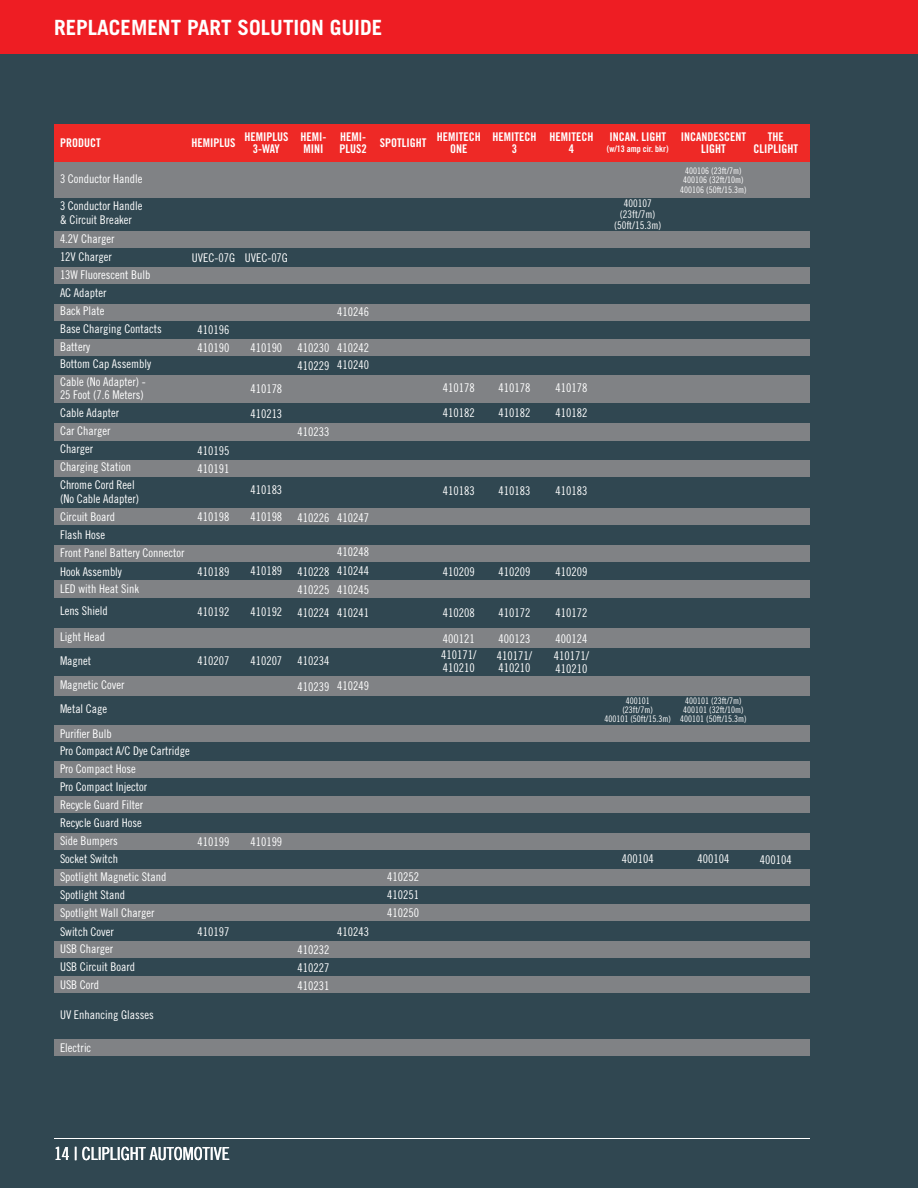
<style>
.page{position:relative;width:918px;height:1188px;background:#304751}
.page>*{position:absolute;margin:0;border:0;box-sizing:border-box;transform-origin:0 0}
.t1{font:700 21px "Trade Gothic";color:#fff}
.t2{font:18px "Trade Gothic Cond Eighteen";color:#fff}
.t3{font:12px/18px "Trade Gothic Cond Eighteen";color:#fff}
.t4{font:12px/11.4px "Trade Gothic Bold Cond Twenty";color:#fff;text-align:center}
.t5{font:10.5px/10.5px "Trade Gothic Cond Eighteen";color:#fff;text-align:center}
.t6{font:9px/9px "Trade Gothic Cond Eighteen";color:#fff;text-align:center}
.t7{font:9px "Trade Gothic Bold Cond Twenty";color:#fff}
</style>
<div class="page">
<hr style="left:54px;top:1138px;width:756px;height:1px;background:#fff">
<div style="left:0;top:0;width:918px;height:54px;background:#ee1d23"></div>
<div style="left:54px;top:1040px;width:756px;height:16px;background:#808285"></div>
<div style="left:54px;top:976px;width:756px;height:17px;background:#808285"></div>
<div style="left:54px;top:545px;width:756px;height:17px;background:#808285"></div>
<div style="left:54px;top:581px;width:756px;height:17px;background:#808285"></div>
<div style="left:54px;top:628px;width:756px;height:20px;background:#808285"></div>
<div style="left:54px;top:676px;width:756px;height:20px;background:#808285"></div>
<div style="left:54px;top:725px;width:756px;height:16px;background:#808285"></div>
<div style="left:54px;top:761px;width:756px;height:16px;background:#808285"></div>
<div style="left:54px;top:796px;width:756px;height:17px;background:#808285"></div>
<div style="left:54px;top:833px;width:756px;height:17px;background:#808285"></div>
<div style="left:54px;top:869px;width:756px;height:16px;background:#808285"></div>
<div style="left:54px;top:904px;width:756px;height:17px;background:#808285"></div>
<div style="left:54px;top:941px;width:756px;height:17px;background:#808285"></div>
<div style="left:54px;top:460px;width:756px;height:16px;background:#808285"></div>
<div style="left:54px;top:508px;width:756px;height:17px;background:#808285"></div>
<div style="left:54px;top:162px;width:756px;height:36px;background:#808285"></div>
<div style="left:54px;top:231px;width:756px;height:17px;background:#808285"></div>
<div style="left:54px;top:124px;width:756px;height:38px;background:#ee2926"></div>
<div style="left:54px;top:267px;width:756px;height:17px;background:#808285"></div>
<div style="left:54px;top:304px;width:756px;height:16px;background:#808285"></div>
<div style="left:54px;top:339px;width:756px;height:17px;background:#808285"></div>
<div style="left:54px;top:375px;width:756px;height:28px;background:#808285"></div>
<div style="left:54px;top:423px;width:756px;height:17px;background:#808285"></div>
<h1 class="t1" style="left:54px;top:15px;width:330px">REPLACEMENT PART SOLUTION GUIDE</h1>
<p class="t4" style="left:60px;top:137px;width:42px">PRODUCT</p>
<p class="t3" style="left:60px;top:170px;width:84px">3 Conductor Handle</p>
<p class="t3" style="left:60px;top:199px;width:84px;line-height:13.5px">3 Conductor Handle &amp; Circuit Breaker</p>
<p class="t3" style="left:60px;top:230px;width:56px">4.2V Charger<br>12V Charger</p>
<p class="t3" style="left:60px;top:266px;width:103px">13W Fluorescent Bulb<br>AC Adapter<br>Back Plate<br>Base Charging Contacts<br>Battery</p>
<p class="t3" style="left:60px;top:355px;width:93px">Bottom Cap Assembly</p>
<p class="t3" style="left:60px;top:375px;width:87px;line-height:13.5px">Cable (No Adapter) -<br>25 Foot (7.6 Meters)</p>
<p class="t3" style="left:60px;top:404px;width:76px">Cable Adapter<br>Car Charger<br>Charger<br>Charging Station<br>Chrome Cord Reel</p>
<p class="t3" style="left:60px;top:490px;width:126px">(No Cable Adapter)<br>Circuit Board<br>Flash Hose<br>Front Panel Battery Connector</p>
<p class="t3" style="left:60px;top:564px;width:81px;line-height:16.5px">Hook Assembly<br>LED with Heat Sink</p>
<p class="t3" style="left:60px;top:598px;width:49px;line-height:25.5px">Lens Shield<br>Light Head</p>
<p class="t3" style="left:60px;top:652px;width:33px">Magnet</p>
<p class="t3" style="left:60px;top:676px;width:66px">Magnetic Cover</p>
<p class="t3" style="left:60px;top:700px;width:49px">Metal Cage</p>
<p class="t3" style="left:60px;top:725px;width:53px">Purifier Bulb</p>
<p class="t3" style="left:60px;top:742px;width:131px">Pro Compact A/C Dye Cartridge</p>
<p class="t3" style="left:60px;top:760px;width:77px">Pro Compact Hose</p>
<p class="t3" style="left:60px;top:778px;width:89px">Pro Compact Injector</p>
<p class="t3" style="left:60px;top:796px;width:85px">Recycle Guard Filter</p>
<p class="t3" style="left:60px;top:814px;width:108px">Recycle Guard Hose<br>Side Bumpers<br>Socket Switch<br>Spotlight Magnetic Stand</p>
<p class="t3" style="left:60px;top:886px;width:96px">Spotlight Stand<br>Spotlight Wall Charger</p>
<p class="t3" style="left:60px;top:923px;width:55px">Switch Cover</p>
<p class="t3" style="left:60px;top:940px;width:55px">USB Charger</p>
<p class="t3" style="left:60px;top:958px;width:77px">USB Circuit Board<br>USB Cord</p>
<p class="t3" style="left:60px;top:1006px;width:95px">UV Enhancing Glasses</p>
<p class="t3" style="left:60px;top:1039px;width:33px">Electric</p>
<p class="t4" style="left:191px;top:137px;width:45px">HEMIPLUS</p>
<p class="t3" style="left:192px;top:248px;width:45px">UVEC-07G</p>
<p class="t3" style="left:197px;top:320px;width:33px">410196</p>
<p class="t3" style="left:197px;top:338px;width:33px">410190</p>
<p class="t3" style="left:197px;top:442px;width:33px">410195</p>
<p class="t3" style="left:197px;top:460px;width:33px">410191</p>
<p class="t3" style="left:197px;top:508px;width:33px">410198</p>
<p class="t3" style="left:197px;top:562px;width:33px">410189</p>
<p class="t3" style="left:197px;top:603px;width:33px">410192</p>
<p class="t3" style="left:197px;top:651px;width:33px">410207</p>
<p class="t3" style="left:197px;top:832px;width:33px">410199</p>
<p class="t3" style="left:197px;top:922px;width:33px">410197</p>
<p class="t4" style="left:244px;top:131px;width:45px">HEMIPLUS</p>
<p class="t4" style="left:253px;top:142px;width:28px">3-WAY</p>
<p class="t4" style="left:300px;top:131px;width:27px;text-align:left">HEMI-<br>MINI</p>
<p class="t4" style="left:339px;top:131px;width:29px;text-align:left">HEMI-<br>PLUS2</p>
<p class="t3" style="left:245px;top:248px;width:45px">UVEC-07G</p>
<p class="t3" style="left:250px;top:338px;width:33px">410190</p>
<p class="t3" style="left:250px;top:379px;width:33px">410178</p>
<p class="t3" style="left:250px;top:405px;width:33px">410213</p>
<p class="t3" style="left:297px;top:338px;width:33px">410230</p>
<p class="t3" style="left:297px;top:356px;width:33px">410229</p>
<p class="t3" style="left:337px;top:303px;width:33px">410246</p>
<p class="t3" style="left:337px;top:338px;width:33px">410242</p>
<p class="t3" style="left:337px;top:355px;width:33px">410240</p>
<p class="t3" style="left:297px;top:423px;width:33px">410233</p>
<p class="t3" style="left:250px;top:481px;width:33px">410183</p>
<p class="t3" style="left:250px;top:508px;width:33px">410198</p>
<p class="t3" style="left:250px;top:562px;width:33px">410189</p>
<p class="t3" style="left:250px;top:603px;width:33px">410192</p>
<p class="t3" style="left:250px;top:652px;width:33px">410207</p>
<p class="t3" style="left:297px;top:508px;width:33px">410226</p>
<p class="t3" style="left:297px;top:562px;width:33px">410228</p>
<p class="t3" style="left:297px;top:580px;width:33px">410225</p>
<p class="t3" style="left:297px;top:604px;width:33px">410224</p>
<p class="t3" style="left:297px;top:652px;width:33px">410234</p>
<p class="t3" style="left:297px;top:677px;width:33px">410239</p>
<p class="t3" style="left:337px;top:508px;width:33px">410247</p>
<p class="t3" style="left:337px;top:543px;width:33px">410248</p>
<p class="t3" style="left:337px;top:562px;width:33px">410244</p>
<p class="t3" style="left:337px;top:581px;width:33px">410245</p>
<p class="t3" style="left:337px;top:603px;width:33px">410241</p>
<p class="t3" style="left:337px;top:677px;width:33px">410249</p>
<p class="t3" style="left:250px;top:833px;width:33px">410199</p>
<p class="t3" style="left:297px;top:940px;width:33px">410232</p>
<p class="t3" style="left:297px;top:958px;width:33px">410227</p>
<p class="t3" style="left:297px;top:976px;width:33px">410231</p>
<p class="t3" style="left:337px;top:922px;width:33px">410243</p>
<p class="t4" style="left:380px;top:137px;width:48px">SPOTLIGHT</p>
<p class="t4" style="left:437px;top:131px;width:45px">HEMITECH<br>ONE</p>
<p class="t3" style="left:443px;top:379px;width:33px">410178</p>
<p class="t3" style="left:443px;top:404px;width:33px">410182</p>
<p class="t3" style="left:443px;top:482px;width:33px">410183</p>
<p class="t3" style="left:443px;top:562px;width:33px">410209</p>
<p class="t3" style="left:443px;top:600px;width:33px;line-height:25.5px">410208<br>400121</p>
<p class="t3" style="left:441px;top:646px;width:37px">410171/</p>
<p class="t3" style="left:443px;top:659px;width:33px">410210</p>
<p class="t3" style="left:387px;top:868px;width:33px">410252</p>
<p class="t3" style="left:387px;top:885px;width:33px">410251</p>
<p class="t3" style="left:387px;top:903px;width:33px">410250</p>
<p class="t4" style="left:492px;top:131px;width:45px">HEMITECH<br>3</p>
<p class="t3" style="left:498px;top:379px;width:33px">410178</p>
<p class="t3" style="left:498px;top:404px;width:33px">410182</p>
<p class="t3" style="left:498px;top:482px;width:33px">410183</p>
<p class="t3" style="left:498px;top:562px;width:33px">410209</p>
<p class="t3" style="left:498px;top:603px;width:33px">410172</p>
<p class="t3" style="left:498px;top:630px;width:33px">400123</p>
<p class="t3" style="left:497px;top:646px;width:37px">410171/</p>
<p class="t3" style="left:498px;top:659px;width:33px">410210</p>
<p class="t4" style="left:549px;top:131px;width:45px">HEMITECH<br>4</p>
<p class="t4" style="left:609px;top:131px;width:58px">INCAN. LIGHT</p>
<p class="t7" style="left:607px;top:143px;width:63px">(w/13 amp cir. bkr)</p>
<p class="t5" style="left:620px;top:198px;width:37px">400107 (23ft/7m)</p>
<p class="t5" style="left:614px;top:220px;width:49px">(50ft/15.3m)</p>
<p class="t4" style="left:768px;top:131px;width:17px">THE</p>
<p class="t4" style="left:753px;top:143px;width:46px">CLIPLIGHT</p>
<p class="t4" style="left:681px;top:131px;width:67px">INCANDESCENT<br>LIGHT</p>
<p class="t6" style="left:685px;top:166px;width:58px">400106 (23ft/7m)</p>
<p class="t6" style="left:683px;top:175px;width:62px">400106 (32ft/10m)</p>
<p class="t6" style="left:680px;top:185px;width:68px">400106 (50ft/15.3m)</p>
<p class="t3" style="left:555px;top:379px;width:33px">410178</p>
<p class="t3" style="left:555px;top:404px;width:33px">410182</p>
<p class="t3" style="left:555px;top:482px;width:33px">410183</p>
<p class="t3" style="left:555px;top:562px;width:33px">410209</p>
<p class="t3" style="left:555px;top:604px;width:33px">410172</p>
<p class="t3" style="left:555px;top:629px;width:33px">400124</p>
<p class="t3" style="left:554px;top:647px;width:37px">410171/</p>
<p class="t3" style="left:555px;top:660px;width:33px">410210</p>
<p class="t6" style="left:622px;top:696px;width:32px">400101 (23ft/7m)</p>
<p class="t6" style="left:605px;top:714px;width:68px">400101 (50ft/15.3m)</p>
<p class="t6" style="left:685px;top:696px;width:58px">400101 (23ft/7m)</p>
<p class="t6" style="left:683px;top:705px;width:62px">400101 (32ft/10m)</p>
<p class="t6" style="left:680px;top:714px;width:68px">400101 (50ft/15.3m)</p>
<p class="t3" style="left:622px;top:850px;width:33px">400104</p>
<p class="t3" style="left:697px;top:850px;width:33px">400104</p>
<p class="t3" style="left:760px;top:851px;width:33px">400104</p>
<h2 class="t2" style="left:54px;top:1143px;width:177px">14 | CLIPLIGHT AUTOMOTIVE</h2>
</div>
